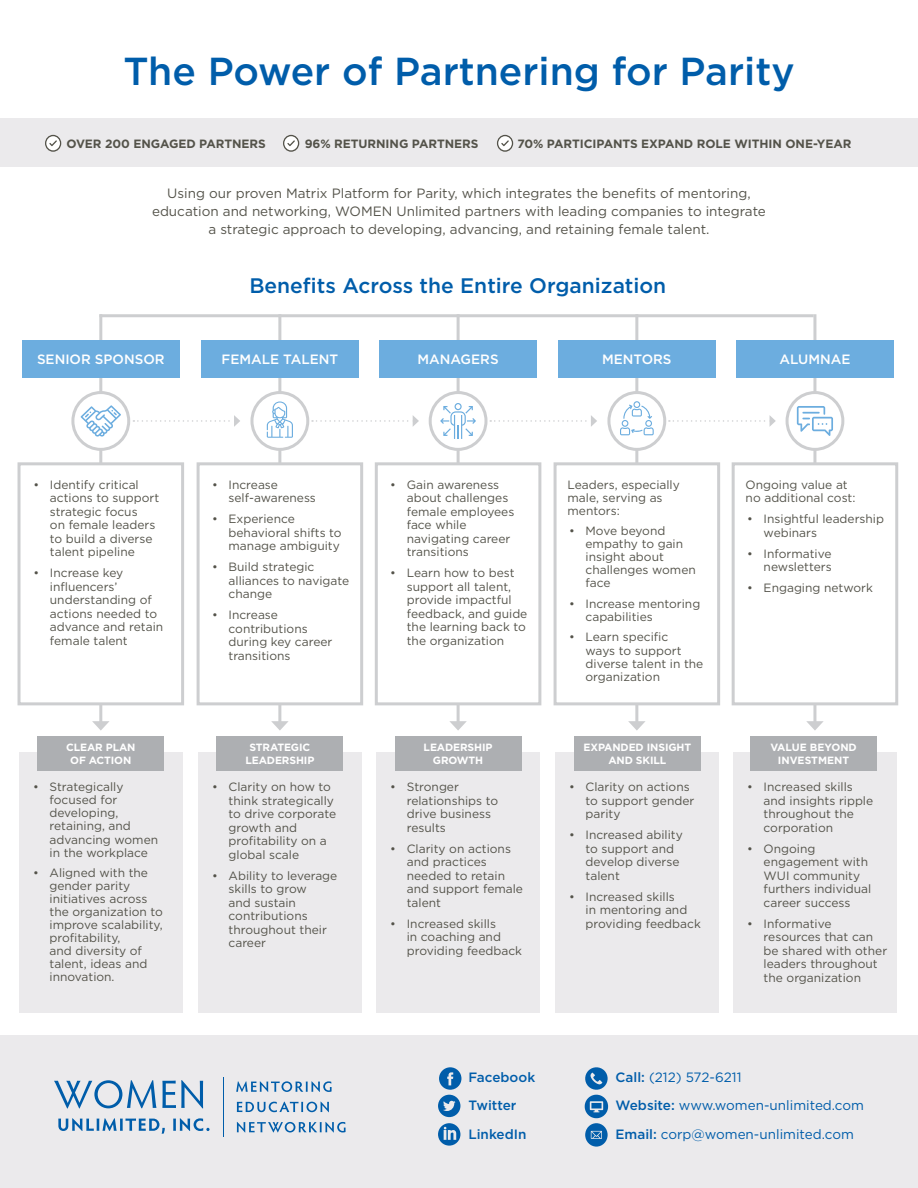
<style>
.page{position:relative;width:918px;height:1188px;background:#fff}
.page>*{position:absolute;margin:0;border:0;box-sizing:border-box;transform-origin:0 0}
.t1{font:500 39px "Gotham";color:#005daa}
.t2{font:500 21px "Gotham";color:#005daa}
.t3{font:13.5px/18px "Gotham";color:#54534a;text-align:center}
.t4{font:13.5px/28.5px "Gotham";color:#005daa}
.t5{font:500 13.5px "Gotham";color:#fff}
.t6{font:500 13.5px/28.5px "Gotham";color:#005daa}
.t7{font:12px/13.5px "Gotham";color:#54534a}
.t8{font:700 12px "Gotham";letter-spacing:-.005em;color:#54534a}
.t9{font:700 10.5px/12.6px "Gotham";letter-spacing:-.01em;color:#fff;text-align:center}
.s1{font-weight:500}
</style>
<div class="page">
<div style="left:0;top:1035px;width:918px;height:153px;background:#ebeaec"></div>
<svg style="left:584px;top:1067px;width:24px;height:80px"></svg>
<svg style="left:54px;top:1080px;width:102px;height:29px"></svg>
<svg style="left:162px;top:1080px;width:41px;height:28px"></svg>
<svg style="left:58px;top:1118px;width:107px;height:16px"></svg>
<svg style="left:173px;top:1118px;width:37px;height:13px"></svg>
<svg style="left:236px;top:1081px;width:96px;height:11px"></svg>
<svg style="left:237px;top:1102px;width:92px;height:10px"></svg>
<svg style="left:237px;top:1122px;width:109px;height:11px"></svg>
<hr style="left:223px;top:1077px;width:1px;height:60px;background:#005daa">
<svg style="left:438px;top:1067px;width:23px;height:50px"></svg>
<svg style="left:438px;top:1123px;width:22px;height:23px"></svg>
<hr style="left:278px;top:314px;width:3px;height:410px;background:#cdced0">
<svg style="left:271px;top:721px;width:17px;height:10px"></svg>
<hr style="left:457px;top:314px;width:3px;height:410px;background:#cdced0">
<svg style="left:449px;top:721px;width:18px;height:10px"></svg>
<hr style="left:635px;top:314px;width:3px;height:410px;background:#cdced0">
<svg style="left:628px;top:721px;width:17px;height:10px"></svg>
<hr style="left:813px;top:314px;width:3px;height:410px;background:#cdced0">
<svg style="left:806px;top:721px;width:18px;height:9px"></svg>
<hr style="left:99px;top:314px;width:3px;height:410px;background:#cdced0">
<svg style="left:92px;top:721px;width:17px;height:10px"></svg>
<div style="left:18px;top:462px;width:166px;height:243px;background:#fff;border:3px solid #cdced0"></div>
<div style="left:19px;top:752px;width:164px;height:260px;background:#ebeaec"></div>
<div style="left:22px;top:340px;width:157px;height:38px;background:#6caddf"></div>
<hr style="left:99px;top:314px;width:715px;height:3px;background:#cdced0">
<div style="left:198px;top:752px;width:164px;height:260px;background:#ebeaec"></div>
<div style="left:197px;top:462px;width:166px;height:243px;background:#fff;border:3px solid #cdced0"></div>
<div style="left:375px;top:462px;width:166px;height:243px;background:#fff;border:3px solid #cdced0"></div>
<div style="left:201px;top:340px;width:157px;height:38px;background:#6caddf"></div>
<div style="left:376px;top:752px;width:164px;height:260px;background:#ebeaec"></div>
<div style="left:554px;top:462px;width:166px;height:243px;background:#fff;border:3px solid #cdced0"></div>
<div style="left:732px;top:462px;width:166px;height:243px;background:#fff;border:3px solid #cdced0"></div>
<div style="left:380px;top:340px;width:157px;height:38px;background:#6caddf"></div>
<div style="left:555px;top:752px;width:164px;height:260px;background:#ebeaec"></div>
<div style="left:558px;top:340px;width:157px;height:38px;background:#6caddf"></div>
<div style="left:733px;top:752px;width:164px;height:260px;background:#ebeaec"></div>
<div style="left:736px;top:340px;width:158px;height:38px;background:#6caddf"></div>
<div style="left:37px;top:736px;width:127px;height:35px;background:#adafb2"></div>
<svg style="left:133px;top:415px;width:107px;height:12px"></svg>
<svg style="left:312px;top:415px;width:107px;height:12px"></svg>
<svg style="left:73px;top:393px;width:56px;height:56px"></svg>
<div style="left:71px;top:391px;width:59px;height:60px;border:3px solid #cdced0;border-radius:50%"></div>
<svg style="left:490px;top:415px;width:107px;height:12px"></svg>
<div style="left:252px;top:393px;width:56px;height:56px;background:#fff;border-radius:50%"></div>
<div style="left:250px;top:391px;width:59px;height:60px;border:3px solid #cdced0;border-radius:50%"></div>
<svg style="left:267px;top:401px;width:26px;height:37px"></svg>
<svg style="left:669px;top:415px;width:107px;height:12px"></svg>
<svg style="left:81px;top:405px;width:40px;height:32px"></svg>
<svg style="left:609px;top:393px;width:56px;height:56px"></svg>
<div style="left:607px;top:391px;width:59px;height:60px;border:3px solid #cdced0;border-radius:50%"></div>
<svg style="left:620px;top:401px;width:34px;height:34px"></svg>
<div style="left:787px;top:393px;width:56px;height:56px;background:#fff;border-radius:50%"></div>
<div style="left:786px;top:391px;width:58px;height:60px;border:3px solid #cdced0;border-radius:50%"></div>
<svg style="left:797px;top:406px;width:36px;height:30px"></svg>
<svg style="left:430px;top:393px;width:56px;height:56px"></svg>
<div style="left:429px;top:391px;width:59px;height:60px;border:3px solid #cdced0;border-radius:50%"></div>
<svg style="left:440px;top:403px;width:36px;height:36px"></svg>
<div style="left:0;top:119px;width:918px;height:48px;background:#ebeaec"></div>
<svg style="left:45px;top:135px;width:16px;height:17px"></svg>
<svg style="left:283px;top:135px;width:16px;height:17px"></svg>
<svg style="left:497px;top:135px;width:16px;height:17px"></svg>
<div style="left:216px;top:736px;width:127px;height:35px;background:#adafb2"></div>
<div style="left:395px;top:736px;width:127px;height:35px;background:#adafb2"></div>
<div style="left:574px;top:736px;width:127px;height:35px;background:#adafb2"></div>
<div style="left:750px;top:736px;width:127px;height:35px;background:#adafb2"></div>
<h1 class="t1" style="left:123px;top:46px;width:673px">The Power of Partnering for Parity</h1>
<p class="t8" style="left:66px;top:137px;width:201px">OVER 200 ENGAGED PARTNERS</p>
<p class="t8" style="left:305px;top:137px;width:175px">96% RETURNING PARTNERS</p>
<p class="t8" style="left:517px;top:137px;width:336px">70% PARTICIPANTS EXPAND ROLE WITHIN ONE-YEAR</p>
<p class="t3" style="left:152px;top:184px;width:615px">Using our proven Matrix Platform for Parity, which integrates the benefits of mentoring, education and networking, WOMEN Unlimited partners with leading companies to integrate a strategic approach to developing, advancing, and retaining female talent.</p>
<p class="t5" style="left:37px;top:351px;width:129px">SENIOR SPONSOR</p>
<p class="t7" style="left:50px;top:477px;width:111px;text-indent:-16px">• Identify critical actions to support strategic focus<br>on female leaders to build a diverse talent pipeline</p>
<p class="t7" style="left:50px;top:566px;width:115px;text-indent:-16px">• Increase key influencers’ understanding of actions needed to advance and retain female talent</p>
<p class="t9" style="left:66px;top:741px;width:71px">CLEAR PLAN<br>OF ACTION</p>
<p class="t7" style="left:50px;top:780px;width:110px;line-height:13px;text-indent:-16px">• Strategically focused for developing, retaining, and advancing women in the workplace</p>
<p class="t7" style="left:50px;top:866px;width:115px;line-height:13px;text-indent:-16px">• Aligned with the gender parity initiatives across the organization to improve scalability, profitability,<br>and diversity of talent, ideas and innovation.</p>
<h2 class="t2" style="left:249px;top:272px;width:418px">Benefits Across the Entire Organization</h2>
<p class="t5" style="left:222px;top:351px;width:118px">FEMALE TALENT</p>
<p class="t5" style="left:418px;top:351px;width:83px">MANAGERS</p>
<p class="t5" style="left:602px;top:351px;width:71px">MENTORS</p>
<p class="t5" style="left:779px;top:351px;width:73px">ALUMNAE</p>
<p class="t7" style="left:229px;top:477px;width:89px;text-indent:-16px">• Increase self-awareness</p>
<p class="t7" style="left:229px;top:512px;width:115px;text-indent:-16px">• Experience behavioral shifts to manage ambiguity</p>
<p class="t7" style="left:229px;top:560px;width:122px;text-indent:-16px">• Build strategic alliances to navigate change</p>
<p class="t7" style="left:229px;top:608px;width:105px;text-indent:-16px">• Increase contributions during key career transitions</p>
<p class="t7" style="left:407px;top:477px;width:109px;text-indent:-16px">• Gain awareness about challenges female employees face while navigating career transitions</p>
<p class="t7" style="left:407px;top:566px;width:122px;text-indent:-16px">• Learn how to best support all talent, provide impactful feedback, and guide the learning back to the organization</p>
<p class="t7" style="left:568px;top:477px;width:114px;line-height:13px">Leaders, especially male, serving as mentors:</p>
<p class="t7" style="left:586px;top:524px;width:112px;line-height:13px;text-indent:-16px">• Move beyond empathy to gain insight about challenges women face</p>
<p class="t7" style="left:586px;top:597px;width:116px;line-height:13px;text-indent:-16px">• Increase mentoring capabilities</p>
<p class="t7" style="left:586px;top:630px;width:119px;line-height:13px;text-indent:-16px">• Learn specific<br>ways to support diverse talent in the organization</p>
<p class="t7" style="left:746px;top:477px;width:111px">Ongoing value at no additional cost:</p>
<p class="t7" style="left:764px;top:512px;width:122px;text-indent:-16px">• Insightful leadership webinars</p>
<p class="t7" style="left:747px;top:546px;width:86px;text-align:right">• Informative newsletters</p>
<p class="t7" style="left:747px;top:581px;width:127px">• Engaging network</p>
<p class="t9" style="left:245px;top:741px;width:70px">STRATEGIC<br>LEADERSHIP</p>
<p class="t9" style="left:424px;top:741px;width:70px">LEADERSHIP<br>GROWTH</p>
<p class="t9" style="left:584px;top:741px;width:109px">EXPANDED INSIGHT<br>AND SKILL</p>
<p class="t9" style="left:770px;top:741px;width:88px">VALUE BEYOND<br>INVESTMENT</p>
<p class="t7" style="left:229px;top:780px;width:109px;text-indent:-16px">• Clarity on how to think strategically to drive corporate growth and profitability on a global scale</p>
<p class="t7" style="left:229px;top:869px;width:110px;text-indent:-16px">• Ability to leverage skills to grow<br>and sustain contributions throughout their career</p>
<p class="t7" style="left:407px;top:780px;width:93px;text-indent:-16px">• Stronger relationships to drive business results</p>
<p class="t7" style="left:407px;top:842px;width:118px;text-indent:-16px">• Clarity on actions and practices needed to retain and support female talent</p>
<p class="t7" style="left:407px;top:917px;width:117px;text-indent:-16px">• Increased skills<br>in coaching and providing feedback</p>
<p class="t6" style="left:468px;top:1062px;width:68px">Facebook<br>Twitter<br>LinkedIn</p>
<p class="t7" style="left:586px;top:780px;width:110px;text-indent:-16px">• Clarity on actions to support gender parity</p>
<p class="t7" style="left:586px;top:828px;width:99px;text-indent:-16px">• Increased ability to support and develop diverse talent</p>
<p class="t7" style="left:586px;top:890px;width:117px;text-indent:-16px">• Increased skills<br>in mentoring and providing feedback</p>
<p class="t7" style="left:764px;top:780px;width:111px;text-indent:-16px">• Increased skills and insights ripple throughout the corporation</p>
<p class="t7" style="left:764px;top:842px;width:109px;text-indent:-16px">• Ongoing engagement with<br>WUI community furthers individual career success</p>
<p class="t7" style="left:764px;top:917px;width:125px;text-indent:-16px">• Informative resources that can be shared with other leaders throughout the organization</p>
<p class="t4" style="left:616px;top:1062px;width:250px"><span class="s1">Call:</span> (212) 572-6211<br><span class="s1">Website:</span> www.women-unlimited.com<br><span class="s1">Email:</span> corp@women-unlimited.com</p>
</div>
